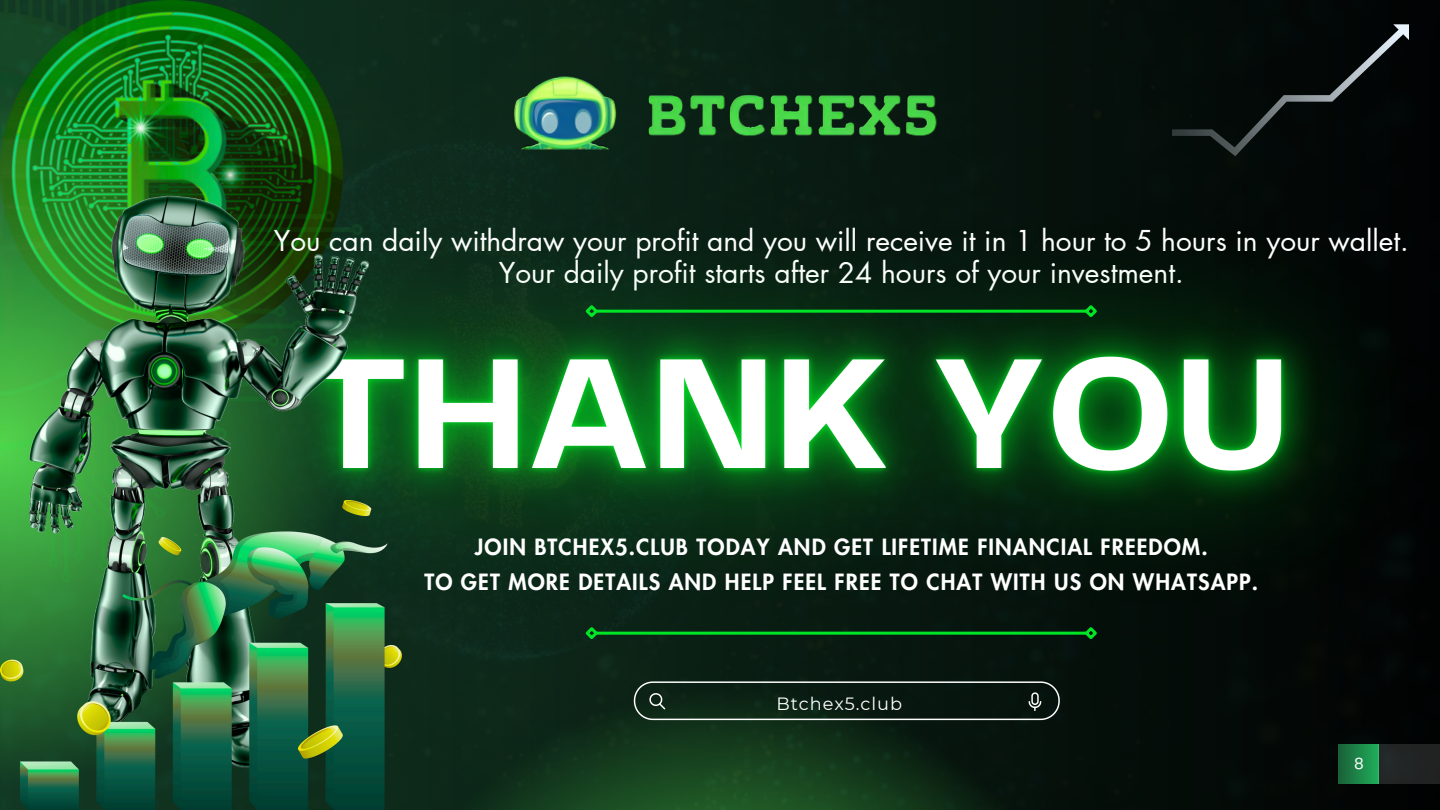
<style>
.page{position:relative;width:1440px;height:810px;background:#fff}
.page>*{position:absolute;margin:0;border:0;box-sizing:border-box;transform-origin:0 0}
.t1{font:28.1px/32.2px "Futura LT Pro";color:#fff;text-align:center}
.t2{font:800 21.9px/35.6px "Futura LT Pro";letter-spacing:.05em;color:#fff;text-align:center}
.t3{font:17.7px "Montserrat";letter-spacing:.055em;color:#fff}
.t4{font:15.5px "Poppins";color:#fff}
</style>
<div class="page">
<img style="left:362px;top:0;width:1078px;height:810px">
<div style="left:1339px;top:744px;width:39px;height:40px;background:linear-gradient(to right,#1b6138,#1fad5a)"></div>
<div style="left:1378px;top:744px;width:62px;height:40px;background:#212424"></div>
<img style="left:362px;top:127px;width:1078px;height:592px">
<img style="left:494px;top:72px;width:452px;height:84px">
<svg style="left:479px;top:688px;width:628px;height:122px;background:#0f2d17"></svg>
<svg style="left:634px;top:681px;width:426px;height:39px;background:#1e2f25"></svg>
<hr style="left:595px;top:632px;width:492px;height:3px;background:#00e626">
<svg style="left:583px;top:624px;width:17px;height:18px"></svg>
<svg style="left:1082px;top:624px;width:18px;height:18px"></svg>
<img style="left:0;top:0;width:362px;height:136px">
<img style="left:0;top:136px;width:479px;height:674px">
<img style="left:0;top:500px;width:401px;height:310px">
<svg style="left:1172px;top:24px;width:237px;height:132px;background:#0b1110"></svg>
<p class="t1" style="left:274px;top:225px;width:1137px">You can daily withdraw your profit and you will receive it in 1 hour to 5 hours in your wallet.<br>Your daily profit starts after 24 hours of your investment.</p>
<p class="t2" style="left:424px;top:530px;width:835px">JOIN BTCHEX5.CLUB TODAY AND GET LIFETIME FINANCIAL FREEDOM.<br>TO GET MORE DETAILS AND HELP FEEL FREE TO CHAT WITH US ON WHATSAPP.</p>
<p class="t3" style="left:776px;top:693px;width:127px">Btchex5.club</p>
<p class="t4" style="left:1354px;top:753px;width:11px">8</p>
</div>
